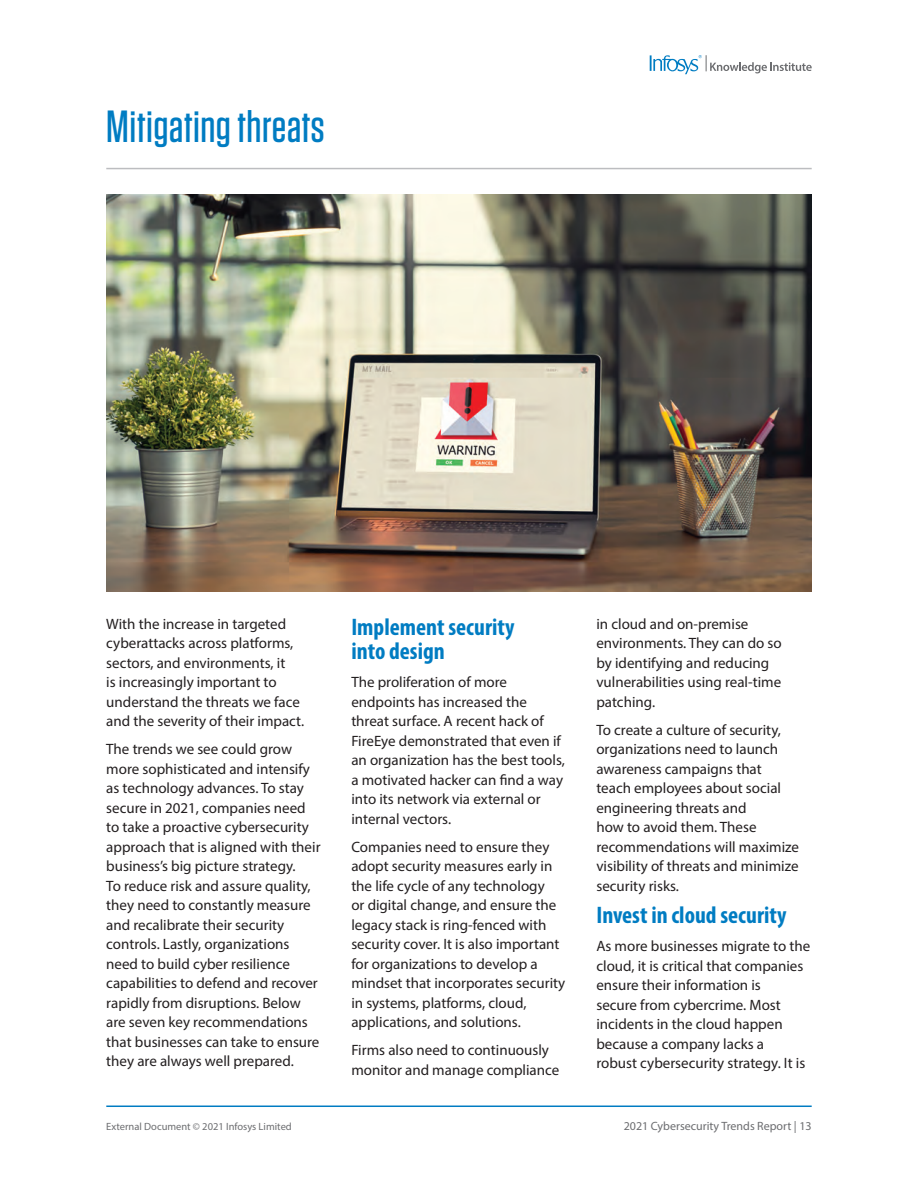
<style>
.page{position:relative;width:918px;height:1188px;background:#fff}
.page>*{position:absolute;margin:0;border:0;box-sizing:border-box;transform-origin:0 0}
.t1{font:500 45px "Tungsten";letter-spacing:.01em;color:#007cc2}
.t2{font:700 condensed 24px/24px "Myriad Pro";color:#007cc2}
.t3{font:15px/19.5px "Myriad Pro";color:#231f20}
.t4{font:12px "Myriad Pro";color:#6c6d70}
.t5{font:10.5px "Myriad Pro";color:#6c6d70}
</style>
<div class="page">
<svg style="left:650px;top:55px;width:162px;height:19px"></svg>
<hr style="left:106px;top:1106px;width:706px;height:1px;background:#007cc2">
<img style="left:106px;top:195px;width:706px;height:397px">
<hr style="left:106px;top:168px;width:706px;height:1px;background:#bcbdc0">
<h1 class="t1" style="left:106px;top:103px;width:220px">Mitigating threats</h1>
<p class="t3" style="left:106px;top:614px;width:199px">With the increase in targeted cyberattacks across platforms, sectors, and environments, it<br>is increasingly important to understand the threats we face and the severity of their impact.</p>
<p class="t3" style="left:106px;top:739px;width:216px">The trends we see could grow more sophisticated and intensify as technology advances. To stay secure in 2021, companies need to take a proactive cybersecurity approach that is aligned with their business’s big picture strategy.<br>To reduce risk and assure quality, they need to constantly measure and recalibrate their security controls. Lastly, organizations need to build cyber resilience capabilities to defend and recover rapidly from disruptions. Below are seven key recommendations that businesses can take to ensure they are always well prepared.</p>
<h2 class="t2" style="left:351px;top:615px;width:165px">Implement security into design</h2>
<p class="t3" style="left:351px;top:672px;width:215px">The proliferation of more endpoints has increased the threat surface. A recent hack of<br>FireEye demonstrated that even if an organization has the best tools, a motivated hacker can find a way into its network via external or internal vectors.</p>
<p class="t3" style="left:351px;top:837px;width:216px">Companies need to ensure they adopt security measures early in the life cycle of any technology<br>or digital change, and ensure the legacy stack is ring-fenced with security cover. It is also important for organizations to develop a mindset that incorporates security in systems, platforms, cloud, applications, and solutions.</p>
<p class="t3" style="left:351px;top:1040px;width:210px">Firms also need to continuously monitor and manage compliance</p>
<p class="t3" style="left:596px;top:614px;width:187px">in cloud and on-premise environments. They can do so by identifying and reducing vulnerabilities using real-time patching.</p>
<p class="t3" style="left:596px;top:720px;width:204px">To create a culture of security, organizations need to launch awareness campaigns that teach employees about social engineering threats and<br>how to avoid them. These recommendations will maximize visibility of threats and minimize security risks.</p>
<h2 class="t2" style="left:596px;top:903px;width:191px">Invest in cloud security</h2>
<p class="t3" style="left:596px;top:936px;width:215px">As more businesses migrate to the cloud, it is critical that companies ensure their information is<br>secure from cybercrime. Most incidents in the cloud happen because a company lacks a<br>robust cybersecurity strategy. It is</p>
<p class="t5" style="left:106px;top:1120px;width:187px">External Document © 2021 Infosys Limited</p>
<p class="t4" style="left:624px;top:1119px;width:189px">2021 Cybersecurity Trends Report | 13</p>
</div>
